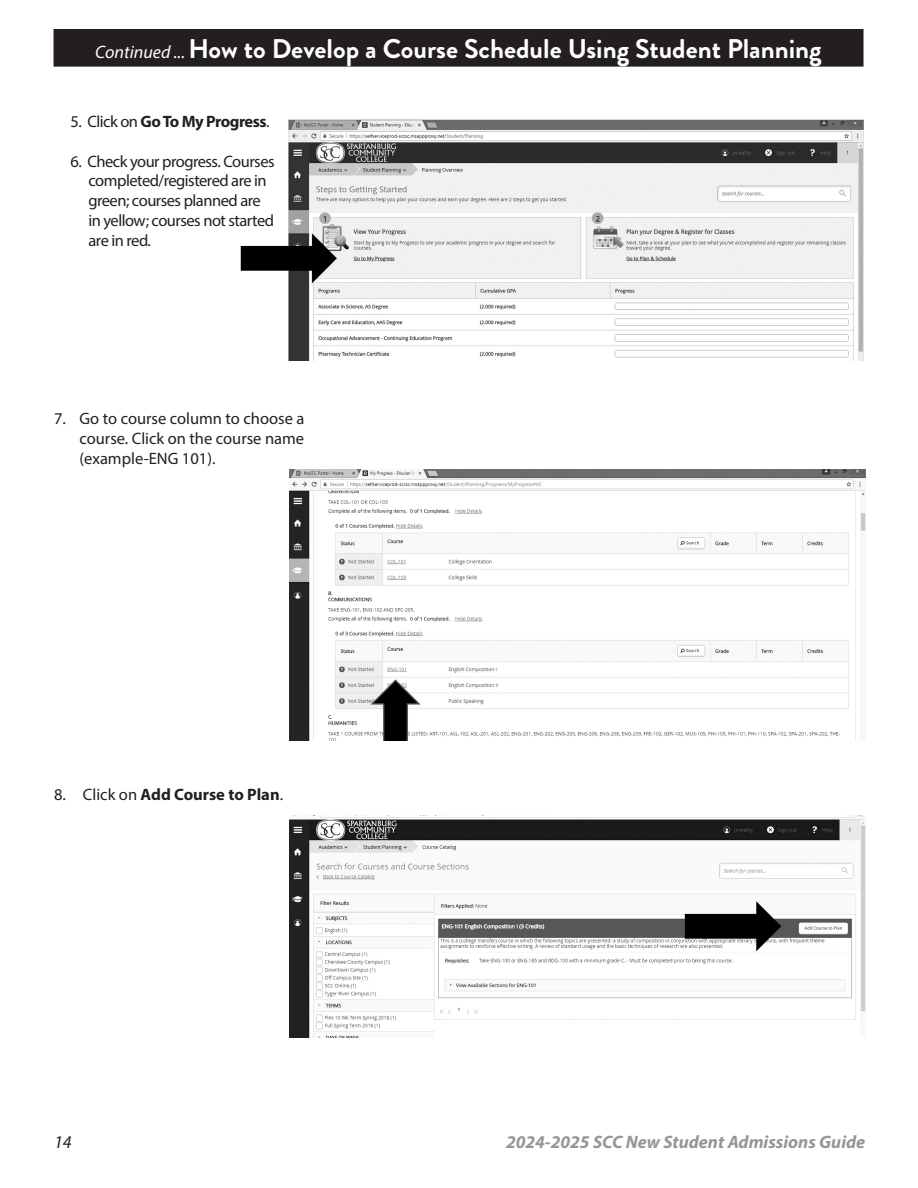
<style>
.page{position:relative;width:918px;height:1188px;background:#fff}
.page>*{position:absolute;margin:0;border:0;box-sizing:border-box;transform-origin:0 0}
.Headline{font:700 27px "Brandon Grotesque";color:#fff}
.t1{font:italic 700 18px "Myriad Pro";color:#949698}
.t2{font:italic 18px "Myriad Pro";color:#231f20}
.t3{font:16.5px/19.8px "Myriad Pro";letter-spacing:-.03em;color:#231f20}
.t4{font:700 16.5px "Myriad Pro";color:#231f20}
.t5{font:700 16.5px "Myriad Pro";letter-spacing:-.02em;color:#231f20}
.s1{font-family:"Myriad Pro";font-weight:400;font-style:italic;font-size:18px}
.s2{font-weight:400}
</style>
<div class="page">
<div style="left:54px;top:30px;width:809px;height:36px;background:#231f20"></div>
<div style="left:54px;top:29px;width:810px;height:38px;border:2px solid #231f20"></div>
<img style="left:240px;top:119px;width:624px;height:242px">
<img style="left:290px;top:470px;width:575px;height:271px">
<img style="left:290px;top:816px;width:575px;height:221px">
<p class="Headline" style="left:95px;top:30px;width:728px"><span class="s1">Continued ...</span> How to Develop a Course Schedule Using Student Planning</p>
<p class="t5" style="left:70px;top:111px;width:201px"><span class="s2">5. Click on</span> Go To My Progress<span class="s2">.</span></p>
<p class="t3" style="left:88px;top:151px;width:188px;text-indent:-18px">6. Check your progress. Courses completed/registered are in green; courses planned are in yellow; courses not started are in red.</p>
<p class="t3" style="left:80px;top:408px;width:226px;text-align:justify;text-indent:-26px">7. Go to course column to choose a course. Click on the course name (example-ENG 101).</p>
<p class="t4" style="left:54px;top:784px;width:231px"><span class="s2">8. Click on</span> Add Course to Plan<span class="s2">.</span></p>
<p class="t2" style="left:54px;top:1130px;width:19px">14</p>
<p class="t1" style="left:506px;top:1130px;width:361px">2024-2025 SCC New Student Admissions Guide</p>
</div>
